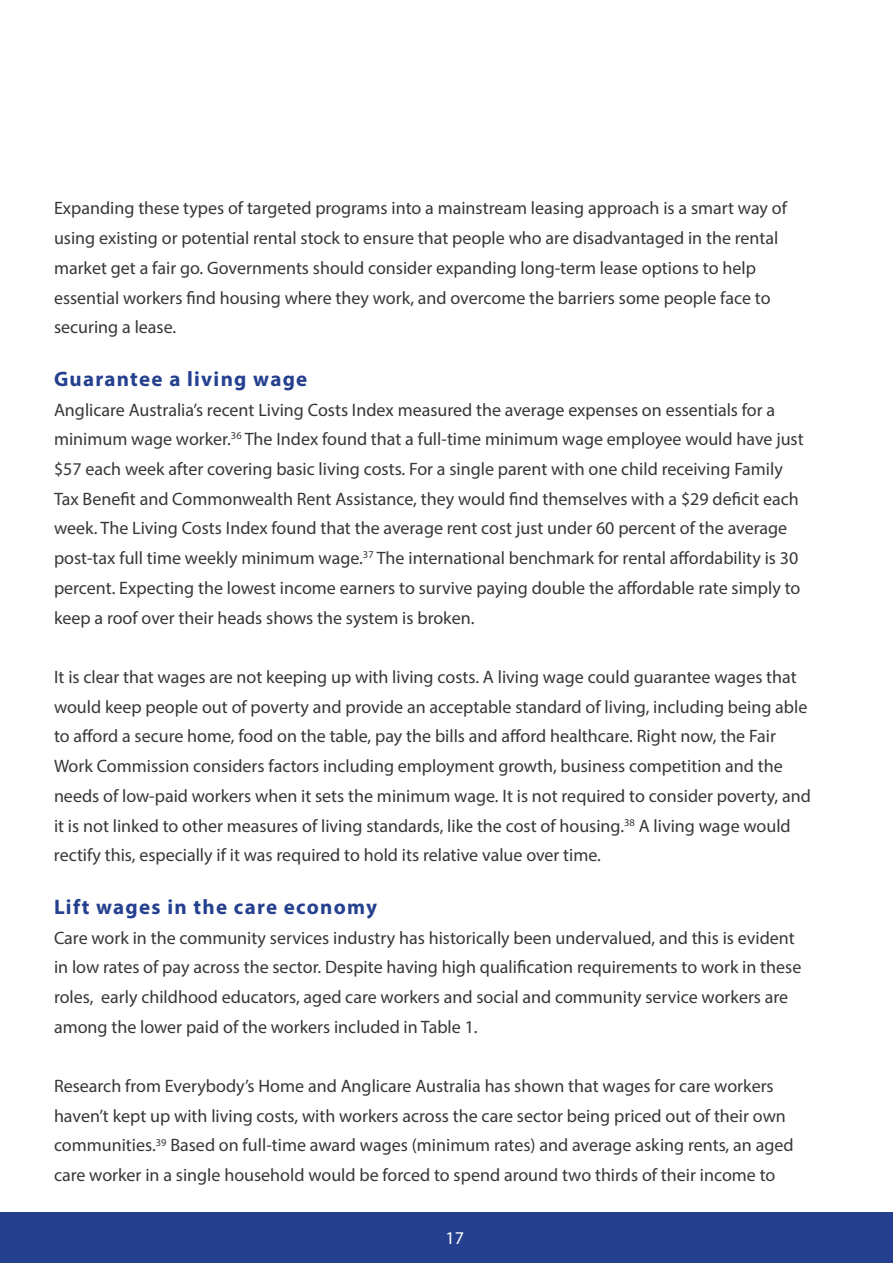
<style>
.page{position:relative;width:893px;height:1263px;background:#fff}
.page>*{position:absolute;margin:0;border:0;box-sizing:border-box;transform-origin:0 0}
.t1{font:700 21px "Myriad Pro";letter-spacing:.06em;color:#25408f}
.t2{font:18px/29.7px "Myriad Pro";color:#393636}
.t3{font:18px "Myriad Pro";color:#fff}
</style>
<div class="page">
<div style="left:1px;top:1212px;width:892px;height:51px;background:#25408f"></div>
<p class="t2" style="left:54px;top:193px;width:735px">Expanding these types of targeted programs into a mainstream leasing approach is a smart way of using existing or potential rental stock to ensure that people who are disadvantaged in the rental market get a fair go. Governments should consider expanding long-term lease options to help essential workers find housing where they work, and overcome the barriers some people face to securing a lease.</p>
<p class="t1" style="left:54px;top:365px;width:255px">Guarantee a living wage</p>
<p class="t2" style="left:54px;top:394px;width:751px">Anglicare Australia’s recent Living Costs Index measured the average expenses on essentials for a minimum wage worker.<sup>36</sup> The Index found that a full-time minimum wage employee would have just $57 each week after covering basic living costs. For a single parent with one child receiving Family Tax Benefit and Commonwealth Rent Assistance, they would find themselves with a $29 deficit each week. The Living Costs Index found that the average rent cost just under 60 percent of the average post-tax full time weekly minimum wage.<sup>37</sup> The international benchmark for rental affordability is 30 percent. Expecting the lowest income earners to survive paying double the affordable rate simply to keep a roof over their heads shows the system is broken.</p>
<p class="t2" style="left:54px;top:662px;width:758px">It is clear that wages are not keeping up with living costs. A living wage could guarantee wages that would keep people out of poverty and provide an acceptable standard of living, including being able to afford a secure home, food on the table, pay the bills and afford healthcare. Right now, the Fair Work Commission considers factors including employment growth, business competition and the needs of low-paid workers when it sets the minimum wage. It is not required to consider poverty, and it is not linked to other measures of living standards, like the cost of housing.<sup>38</sup> A living wage would rectify this, especially if it was required to hold its relative value over time.</p>
<p class="t1" style="left:54px;top:893px;width:325px">Lift wages in the care economy</p>
<p class="t2" style="left:54px;top:922px;width:749px">Care work in the community services industry has historically been undervalued, and this is evident in low rates of pay across the sector. Despite having high qualification requirements to work in these roles, early childhood educators, aged care workers and social and community service workers are among the lower paid of the workers included in Table 1.</p>
<p class="t2" style="left:54px;top:1071px;width:741px">Research from Everybody’s Home and Anglicare Australia has shown that wages for care workers haven’t kept up with living costs, with workers across the care sector being priced out of their own communities.<sup>39</sup> Based on full-time award wages (minimum rates) and average asking rents, an aged care worker in a single household would be forced to spend around two thirds of their income to</p>
<p class="t3" style="left:445px;top:1226px;width:20px">17</p>
</div>
